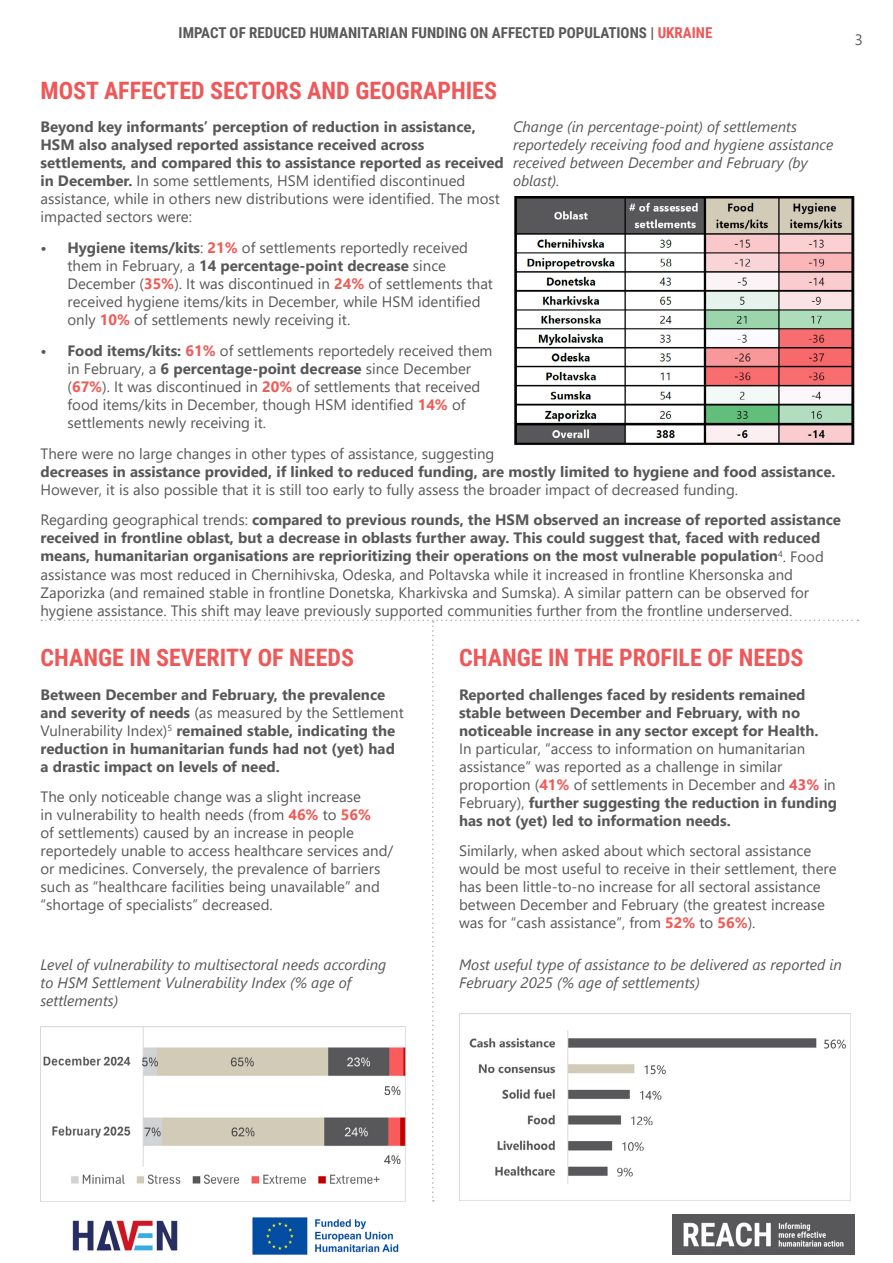
<style>
.page{position:relative;width:893px;height:1263px;background:#fff}
.page>*{position:absolute;margin:0;border:0;box-sizing:border-box;transform-origin:0 0}
.t1{font:700 24px "Roboto Condensed";color:#ee5859}
.t2{font:15px/18px "Segoe UI";color:#58585a}
.t3{font:700 15px/18px "Segoe UI";color:#58585a}
.t4{font:italic 15px/18px "Segoe UI";color:#58585a}
.t5{font:700 15px "Roboto Condensed";color:#58595a}
.t6{font:15px "Segoe UI";color:#58595a}
.s1{color:#ee5859}
.s2{font-weight:400}
.s3{font-weight:700}
.s4{font-weight:700;color:#f15b55}
.s5{font-weight:700;color:#ee5859}
</style>
<div class="page">
<img style="left:672px;top:1214px;width:183px;height:40px">
<img style="left:72px;top:1220px;width:106px;height:31px">
<img style="left:252px;top:1217px;width:147px;height:38px">
<img style="left:40px;top:1026px;width:365px;height:175px">
<img style="left:514px;top:197px;width:341px;height:248px">
<img style="left:459px;top:1013px;width:391px;height:188px">
<p class="t5" style="left:179px;top:22px;width:535px">IMPACT OF REDUCED HUMANITARIAN FUNDING ON AFFECTED POPULATIONS | <span class="s1">UKRAINE</span></p>
<p class="t6" style="left:855px;top:26px;width:10px">3</p>
<h1 class="t1" style="left:40px;top:74px;width:458px">MOST AFFECTED SECTORS AND GEOGRAPHIES</h1>
<p class="t3" style="left:40px;top:117px;width:465px">Beyond key informants’ perception of reduction in assistance, HSM also analysed reported assistance received across settlements, and compared this to assistance reported as received in December. <span class="s2">In some settlements, HSM identified discontinued assistance, while in others new distributions were identified. The most impacted sectors were:</span></p>
<p class="t2" style="left:68px;top:238px;width:427px;text-indent:-27px"><span class="s3">• Hygiene items/kits</span>: <span class="s4">21%</span> of settlements reportedly received them in February, a <span class="s3">14 percentage-point decrease</span> since December (<span class="s4">35%</span>). It was discontinued in <span class="s4">24%</span> of settlements that received hygiene items/kits in December, while HSM identified only <span class="s4">10%</span> of settlements newly receiving it.</p>
<p class="t2" style="left:68px;top:340px;width:426px;text-indent:-27px"><span class="s3">• Food items/kits:</span> <span class="s4">61%</span> of settlements reportedely received them in February, a <span class="s3">6 percentage-point decrease</span> since December (<span class="s4">67%</span>). It was discontinued in <span class="s4">20%</span> of settlements that received food items/kits in December, though HSM identified <span class="s4">14%</span> of settlements newly receiving it.</p>
<p class="t2" style="left:41px;top:443px;width:455px">There were no large changes in other types of assistance, suggesting</p>
<p class="t3" style="left:41px;top:461px;width:797px">decreases in assistance provided, if linked to reduced funding, are mostly limited to hygiene and food assistance.</p>
<p class="t2" style="left:41px;top:473px;width:802px;line-height:30.8px">However, it is also possible that it is still too early to fully assess the broader impact of decreased funding.<br>Regarding geographical trends: <span class="s3">compared to previous rounds, the HSM observed an increase of reported assistance</span></p>
<p class="t2" style="left:40px;top:528px;width:785px"><span class="s3">received in frontline oblast, but a decrease in oblasts further away. This could suggest that, faced with reduced means, humanitarian organisations are reprioritizing their operations on the most vulnerable population</span><sup>4</sup>. Food assistance was most reduced in Chernihivska, Odeska, and Poltavska while it increased in frontline Khersonska and Zaporizka (and remained stable in frontline Donetska, Kharkivska and Sumska). A similar pattern can be observed for hygiene assistance. This shift may leave previously supported communities further from the frontline underserved.</p>
<p class="t4" style="left:513px;top:116px;width:322px">Change (in percentage-point) of settlements reportedely receiving food and hygiene assistance received between December and February (by oblast).</p>
<h1 class="t1" style="left:40px;top:641px;width:315px">CHANGE IN SEVERITY OF NEEDS</h1>
<h1 class="t1" style="left:459px;top:641px;width:346px">CHANGE IN THE PROFILE OF NEEDS</h1>
<p class="t3" style="left:40px;top:684px;width:365px">Between December and February, the prevalence and severity of needs <span class="s2">(as measured by the Settlement Vulnerability Index)</span><sup>5</sup> remained stable, indicating the reduction in humanitarian funds had not (yet) had a drastic impact on levels of need.</p>
<p class="t2" style="left:41px;top:787px;width:354px">The only noticeable change was a slight increase<br>in vulnerability to health needs (from <span class="s4">46%</span> to <span class="s4">56%<br></span>of settlements) caused by an increase in people reportedely unable to access healthcare services and/ or medicines. Conversely, the prevalence of barriers such as “healthcare facilities being unavailable” and “shortage of specialists” decreased.</p>
<p class="t3" style="left:459px;top:684px;width:361px">Reported challenges faced by residents remained stable between December and February, with no noticeable increase in any sector except for Health.</p>
<p class="t2" style="left:459px;top:738px;width:380px">In particular, “access to information on humanitarian assistance” was reported as a challenge in similar proportion (<span class="s4">41%</span> of settlements in December and <span class="s5">43%</span> in February), <span class="s3">further suggesting the reduction in funding has not (yet) led to information needs.</span></p>
<p class="t2" style="left:459px;top:841px;width:379px">Similarly, when asked about which sectoral assistance would be most useful to receive in their settlement, there has been little-to-no increase for all sectoral assistance between December and February (the greatest increase was for “cash assistance”, from <span class="s4">52%</span> to <span class="s4">56%</span>).</p>
<p class="t4" style="left:40px;top:953px;width:347px">Level of vulnerability to multisectoral needs according to HSM Settlement Vulnerability Index (% age of settlements)</p>
<p class="t4" style="left:459px;top:953px;width:384px">Most useful type of assistance to be delivered as reported in<br>February 2025 (% age of settlements)</p>
</div>
